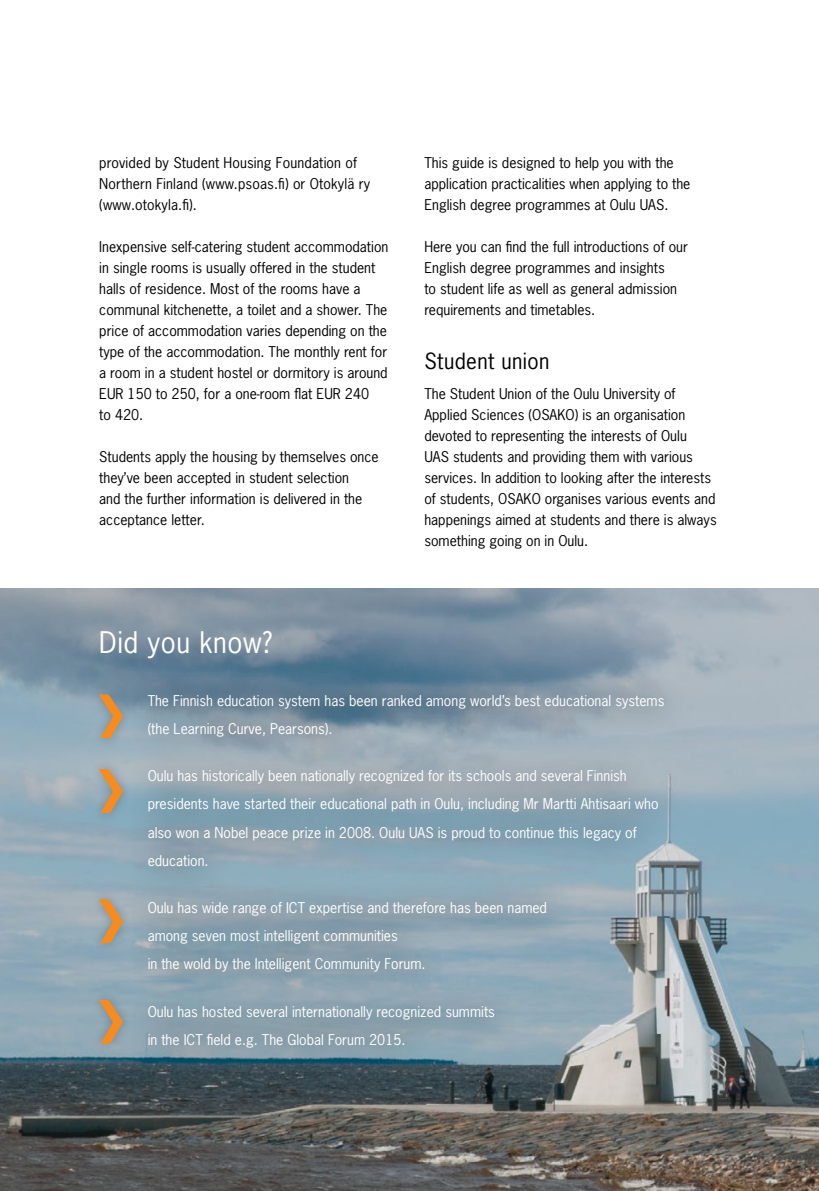
<style>
.page{position:relative;width:819px;height:1191px;background:#fff}
.page>*{position:absolute;margin:0;border:0;box-sizing:border-box;transform-origin:0 0}
.t1{font:28px "News Gothic";letter-spacing:.02em;color:#fff}
.t2{font:21px "News Gothic";letter-spacing:.02em;color:#000}
.t3{font:14px/21px "News Gothic";color:#000}
.t4{font:14px/28px "News Gothic";color:#fff}
</style>
<div class="page">
<img style="left:0;top:588px;width:819px;height:603px">
<div style="left:126px;top:672px;width:565px;height:404px;background:#000;opacity:.75"></div>
<div style="left:89px;top:684px;width:44px;height:65px;background:#000;opacity:.22"></div>
<svg style="left:99px;top:694px;width:24px;height:44px"></svg>
<div style="left:89px;top:758px;width:44px;height:65px;background:#000;opacity:.22"></div>
<svg style="left:99px;top:769px;width:24px;height:44px"></svg>
<div style="left:89px;top:889px;width:44px;height:65px;background:#000;opacity:.22"></div>
<svg style="left:99px;top:899px;width:24px;height:44px"></svg>
<div style="left:89px;top:989px;width:44px;height:65px;background:#92a9b5"></div>
<svg style="left:99px;top:1000px;width:24px;height:43px"></svg>
<p class="t3" style="left:99px;top:152px;width:272px">provided by Student Housing Foundation of<br>Northern Finland (www.psoas.fi) or Otokylä ry (www.otokyla.fi).</p>
<p class="t3" style="left:99px;top:236px;width:290px">Inexpensive self-catering student accommodation in single rooms is usually offered in the student halls of residence. Most of the rooms have a communal kitchenette, a toilet and a shower. The price of accommodation varies depending on the type of the accommodation. The monthly rent for a room in a student hostel or dormitory is around EUR 150 to 250, for a one-room flat EUR 240<br>to 420.</p>
<p class="t3" style="left:99px;top:446px;width:281px">Students apply the housing by themselves once they’ve been accepted in student selection<br>and the further information is delivered in the acceptance letter.</p>
<h1 class="t1" style="left:99px;top:624px;width:174px">Did you know?</h1>
<p class="t3" style="left:424px;top:152px;width:267px">This guide is designed to help you with the application practicalities when applying to the<br>English degree programmes at Oulu UAS.</p>
<p class="t3" style="left:424px;top:236px;width:265px">Here you can find the full introductions of our English degree programmes and insights<br>to student life as well as general admission requirements and timetables.</p>
<h2 class="t2" style="left:424px;top:348px;width:127px">Student union</h2>
<p class="t3" style="left:424px;top:383px;width:294px">The Student Union of the Oulu University of Applied Sciences (OSAKO) is an organisation devoted to representing the interests of Oulu<br>UAS students and providing them with various services. In addition to looking after the interests of students, OSAKO organises various events and happenings aimed at students and there is always something going on in Oulu.</p>
<p class="t4" style="left:148px;top:686px;width:518px">The Finnish education system has been ranked among world’s best educational systems (the Learning Curve, Pearsons).</p>
<p class="t4" style="left:148px;top:762px;width:512px">Oulu has historically been nationally recognized for its schools and several Finnish presidents have started their educational path in Oulu, including Mr Martti Ahtisaari who also won a Nobel peace prize in 2008. Oulu UAS is proud to continue this legacy of education.</p>
<p class="t4" style="left:148px;top:894px;width:401px">Oulu has wide range of ICT expertise and therefore has been named among seven most intelligent communities<br>in the wold by the Intelligent Community Forum.</p>
<p class="t4" style="left:148px;top:997px;width:349px">Oulu has hosted several internationally recognized summits in the ICT field e.g. The Global Forum 2015.</p>
</div>
